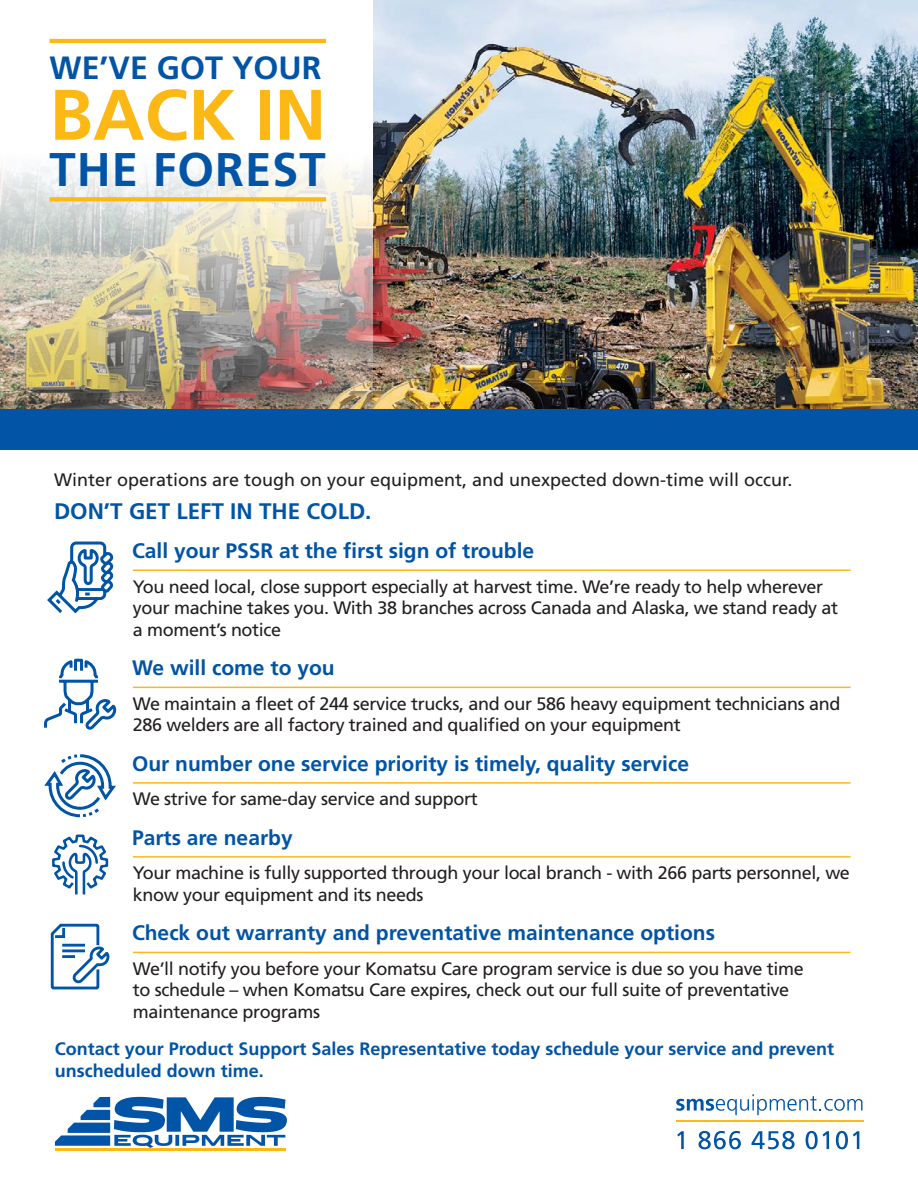
<style>
.page{position:relative;width:918px;height:1188px;background:#fff}
.page>*{position:absolute;margin:0;border:0;box-sizing:border-box;transform-origin:0 0}
.t1{font:700 71.4px "Frutiger";color:#fcb814}
.t2{font:700 47.25px "Frutiger";letter-spacing:.02em;color:#0154a6}
.t3{font:700 32.25px "Frutiger";color:#0154a6}
.t4{font:700 22.5px "Frutiger";color:#0154a6}
.t5{font:700 21px "Frutiger";color:#0154a6}
.t6{font:18px/21.6px "Frutiger";letter-spacing:-.02em;color:#231f20}
.t7{font:700 18px/22.5px "Frutiger";color:#0154a6}
.t8{font:18px "Frutiger";color:#231f20}
</style>
<div class="page">
<img style="left:373px;top:0;width:545px;height:410px">
<img style="left:0;top:38px;width:373px;height:372px">
<div style="left:0;top:410px;width:918px;height:40px;background:#0154a6"></div>
<hr style="left:55px;top:1148px;width:230px;height:3px;background:#fcb814">
<svg style="left:55px;top:1097px;width:232px;height:51px"></svg>
<svg style="left:677px;top:1131px;width:7px;height:18px"></svg>
<svg style="left:698px;top:1131px;width:43px;height:18px"></svg>
<svg style="left:751px;top:1131px;width:44px;height:18px"></svg>
<svg style="left:806px;top:1131px;width:23px;height:18px"></svg>
<svg style="left:836px;top:1131px;width:23px;height:18px"></svg>
<svg style="left:676px;top:1094px;width:186px;height:21px"></svg>
<hr style="left:676px;top:1121px;width:188px;height:1px;background:#fcb814">
<hr style="left:133px;top:569px;width:718px;height:2px;background:#fcb814">
<hr style="left:133px;top:687px;width:718px;height:1px;background:#fcb814">
<hr style="left:133px;top:782px;width:718px;height:2px;background:#fcb814">
<hr style="left:133px;top:856px;width:718px;height:2px;background:#fcb814">
<hr style="left:133px;top:952px;width:718px;height:1px;background:#fcb814">
<svg style="left:50px;top:197px;width:276px;height:4px"></svg>
<hr style="left:50px;top:39px;width:276px;height:4px;background:#fcb814">
<svg style="left:52px;top:834px;width:57px;height:61px"></svg>
<svg style="left:44px;top:658px;width:73px;height:72px"></svg>
<svg style="left:50px;top:923px;width:60px;height:67px"></svg>
<svg style="left:44px;top:754px;width:72px;height:64px"></svg>
<svg style="left:47px;top:541px;width:67px;height:72px"></svg>
<p class="t3" style="left:50px;top:49px;width:273px">WE’VE GOT YOUR</p>
<p class="t1" style="left:50px;top:73px;width:278px">BACK IN</p>
<p class="t2" style="left:50px;top:142px;width:278px">THE FOREST</p>
<p class="t8" style="left:54px;top:470px;width:740px">Winter operations are tough on your equipment, and unexpected down-time will occur.</p>
<p class="t4" style="left:54px;top:498px;width:319px">DON’T GET LEFT IN THE COLD.</p>
<p class="t5" style="left:132px;top:538px;width:404px">Call your PSSR at the first sign of trouble</p>
<p class="t6" style="left:133px;top:575px;width:707px">You need local, close support especially at harvest time. We’re ready to help wherever your machine takes you. With 38 branches across Canada and Alaska, we stand ready at a moment’s notice</p>
<p class="t5" style="left:132px;top:655px;width:204px">We will come to you</p>
<p class="t6" style="left:133px;top:692px;width:709px">We maintain a fleet of 244 service trucks, and our 586 heavy equipment technicians and<br>286 welders are all factory trained and qualified on your equipment</p>
<p class="t5" style="left:132px;top:751px;width:559px">Our number one service priority is timely, quality service</p>
<p class="t6" style="left:133px;top:788px;width:346px">We strive for same-day service and support</p>
<p class="t5" style="left:132px;top:825px;width:162px">Parts are nearby</p>
<p class="t6" style="left:133px;top:862px;width:719px">Your machine is fully supported through your local branch - with 266 parts personnel, we know your equipment and its needs</p>
<p class="t5" style="left:132px;top:920px;width:585px">Check out warranty and preventative maintenance options</p>
<p class="t6" style="left:133px;top:958px;width:672px">We’ll notify you before your Komatsu Care program service is due so you have time to schedule – when Komatsu Care expires, check out our full suite of preventative maintenance programs</p>
<p class="t7" style="left:55px;top:1037px;width:781px">Contact your Product Support Sales Representative today schedule your service and prevent unscheduled down time.</p>
</div>
